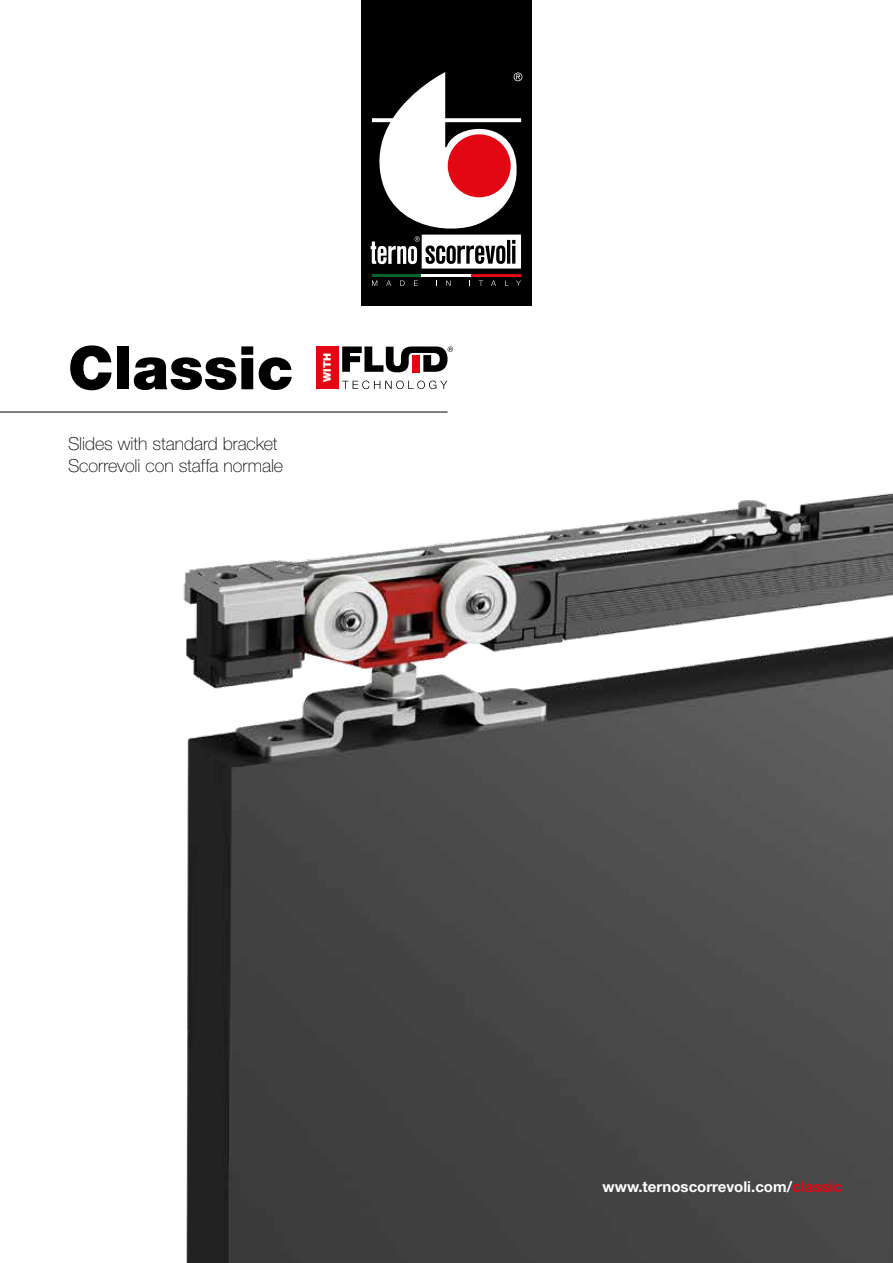
<style>
.page{position:relative;width:893px;height:1263px;background:#fff}
.page>*{position:absolute;margin:0;border:0;box-sizing:border-box;transform-origin:0 0}
.t1{font:900 60px "Helvetica Neue LT Std";color:#000}
.t2{font:100 18px/21.6px "Helvetica Neue LT Std";letter-spacing:-.005em;color:#000}
.t3{font:700 15px "Helvetica Neue LT Std";color:#fff}
.t4{font:900 10.5px "Helvetica Neue LT Std";color:#fff}
.s1{color:#e30613}
</style>
<div class="page">
<img style="left:0;top:0;width:893px;height:1263px">
<div style="left:361px;top:0;width:170px;height:305px;background:#000"></div>
<svg style="left:371px;top:72px;width:151px;height:197px"></svg>
<hr style="left:372px;top:275px;width:50px;height:2px;background:#00652a">
<hr style="left:422px;top:275px;width:49px;height:2px;background:#fff">
<hr style="left:471px;top:275px;width:50px;height:2px;background:#e30613">
<svg style="left:372px;top:280px;width:5px;height:6px"></svg>
<svg style="left:386px;top:280px;width:5px;height:6px"></svg>
<svg style="left:400px;top:280px;width:5px;height:6px"></svg>
<svg style="left:414px;top:280px;width:4px;height:6px"></svg>
<svg style="left:446px;top:280px;width:5px;height:6px"></svg>
<svg style="left:479px;top:280px;width:4px;height:6px"></svg>
<svg style="left:491px;top:280px;width:5px;height:6px"></svg>
<svg style="left:516px;top:280px;width:5px;height:6px"></svg>
<div style="left:316px;top:346px;width:22px;height:43px;background:#e30613"></div>
<hr style="left:0;top:412px;width:448px;height:1px;background:#000">
<svg style="left:342px;top:381px;width:105px;height:8px"></svg>
<svg style="left:342px;top:346px;width:111px;height:26px"></svg>
<h1 class="t1" style="left:68px;top:332px;width:227px">Classic</h1>
<p class="t2" style="left:68px;top:433px;width:217px">Slides with standard bracket<br>Scorrevoli con staffa normale</p>
<p class="t4" style="left:321px;top:382px;width:30px;rotate:-90deg">WITH</p>
<p class="t3" style="left:603px;top:1177px;width:241px">www.ternoscorrevoli.com/<span class="s1">classic</span></p>
</div>
